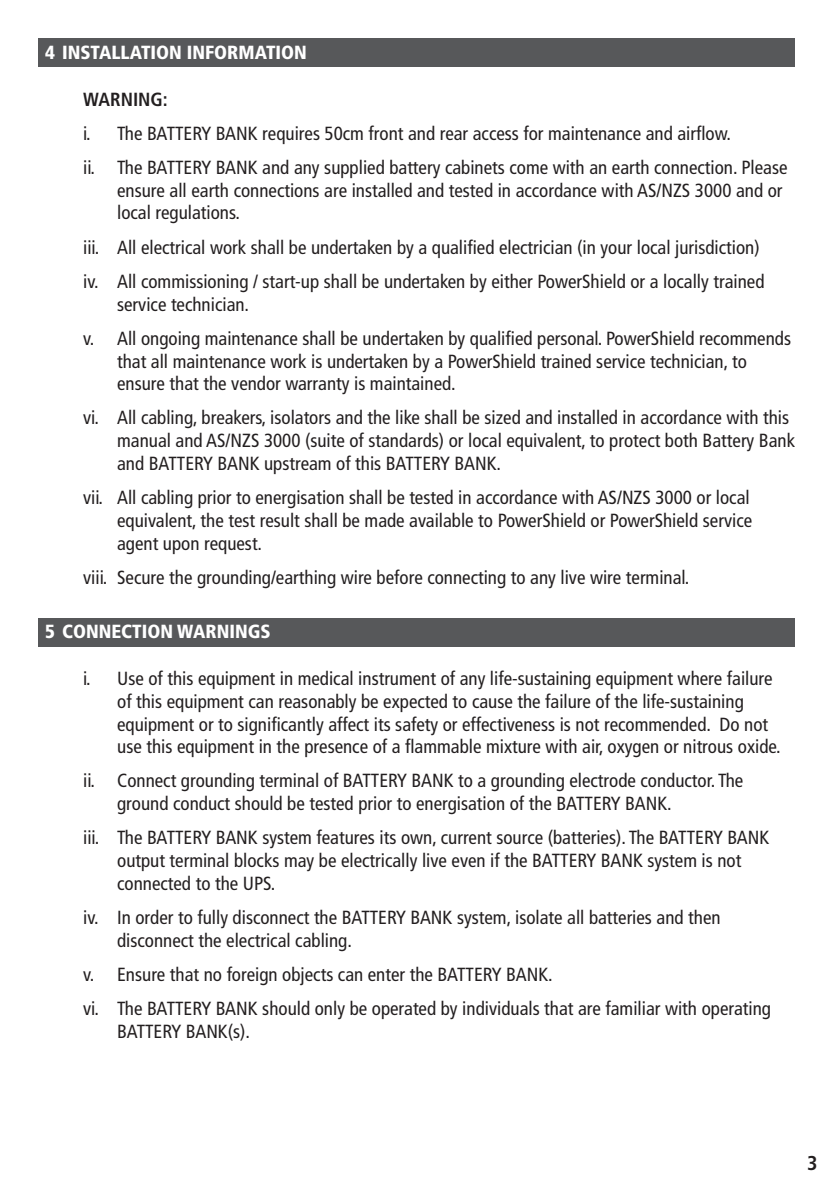
<style>
.page{position:relative;width:840px;height:1191px;background:#fff}
.page>*{position:absolute;margin:0;border:0;box-sizing:border-box;transform-origin:0 0}
.t1{font:700 condensed 20px "Frutiger LT Pro";color:#231f20}
.Main_copy{font:condensed 19px/22.8px "Frutiger LT Pro";color:#231f20}
.Main_copy-2{font:900 condensed 19px "Frutiger LT Pro";color:#fff}
.Main_copy-3{font:700 condensed 19px "Frutiger LT Pro";color:#231f20}
</style>
<div class="page">
<div style="left:39px;top:39px;width:755px;height:28px;background:#57585a"></div>
<div style="left:39px;top:618px;width:755px;height:28px;background:#57585a"></div>
<p class="Main_copy-2" style="left:45px;top:41px;width:263px">4 INSTALLATION INFORMATION</p>
<p class="Main_copy-3" style="left:83px;top:88px;width:86px">WARNING:</p>
<p class="Main_copy" style="left:83px;top:122px;width:649px">i. The BATTERY BANK requires 50cm front and rear access for maintenance and airflow.</p>
<p class="Main_copy" style="left:117px;top:156px;width:671px;text-indent:-34px">ii. The BATTERY BANK and any supplied battery cabinets come with an earth connection. Please ensure all earth connections are installed and tested in accordance with AS/NZS 3000 and or local regulations.</p>
<p class="Main_copy" style="left:83px;top:236px;width:677px">iii. All electrical work shall be undertaken by a qualified electrician (in your local jurisdiction)</p>
<p class="Main_copy" style="left:117px;top:270px;width:648px;text-indent:-34px">iv. All commissioning / start-up shall be undertaken by either PowerShield or a locally trained service technician.</p>
<p class="Main_copy" style="left:117px;top:327px;width:675px;text-indent:-34px">v. All ongoing maintenance shall be undertaken by qualified personal. PowerShield recommends that all maintenance work is undertaken by a PowerShield trained service technician, to ensure that the vendor warranty is maintained.</p>
<p class="Main_copy" style="left:117px;top:406px;width:679px;text-indent:-34px">vi. All cabling, breakers, isolators and the like shall be sized and installed in accordance with this manual and AS/NZS 3000 (suite of standards) or local equivalent, to protect both Battery Bank and BATTERY BANK upstream of this BATTERY BANK.</p>
<p class="Main_copy" style="left:117px;top:486px;width:636px;text-indent:-34px">vii. All cabling prior to energisation shall be tested in accordance with AS/NZS 3000 or local equivalent, the test result shall be made available to PowerShield or PowerShield service agent upon request.</p>
<p class="Main_copy" style="left:83px;top:566px;width:607px">viii. Secure the grounding/earthing wire before connecting to any live wire terminal.</p>
<p class="Main_copy-2" style="left:45px;top:620px;width:227px">5 CONNECTION WARNINGS</p>
<p class="Main_copy" style="left:117px;top:667px;width:664px;text-indent:-34px">i. Use of this equipment in medical instrument of any life-sustaining equipment where failure of this equipment can reasonably be expected to cause the failure of the life-sustaining equipment or to significantly affect its safety or effectiveness is not recommended. Do not use this equipment in the presence of a flammable mixture with air, oxygen or nitrous oxide.</p>
<p class="Main_copy" style="left:117px;top:769px;width:627px;text-indent:-34px">ii. Connect grounding terminal of BATTERY BANK to a grounding electrode conductor. The ground conduct should be tested prior to energisation of the BATTERY BANK.</p>
<p class="Main_copy" style="left:117px;top:826px;width:653px;text-indent:-34px">iii. The BATTERY BANK system features its own, current source (batteries). The BATTERY BANK output terminal blocks may be electrically live even if the BATTERY BANK system is not connected to the UPS.</p>
<p class="Main_copy" style="left:117px;top:906px;width:604px;text-indent:-34px">iv. In order to fully disconnect the BATTERY BANK system, isolate all batteries and then disconnect the electrical cabling.</p>
<p class="Main_copy" style="left:83px;top:963px;width:471px">v. Ensure that no foreign objects can enter the BATTERY BANK.</p>
<p class="Main_copy" style="left:117px;top:997px;width:655px;text-indent:-34px">vi. The BATTERY BANK should only be operated by individuals that are familiar with operating<br>BATTERY BANK(s).</p>
<p class="t1" style="left:806px;top:1150px;width:12px">3</p>
</div>
